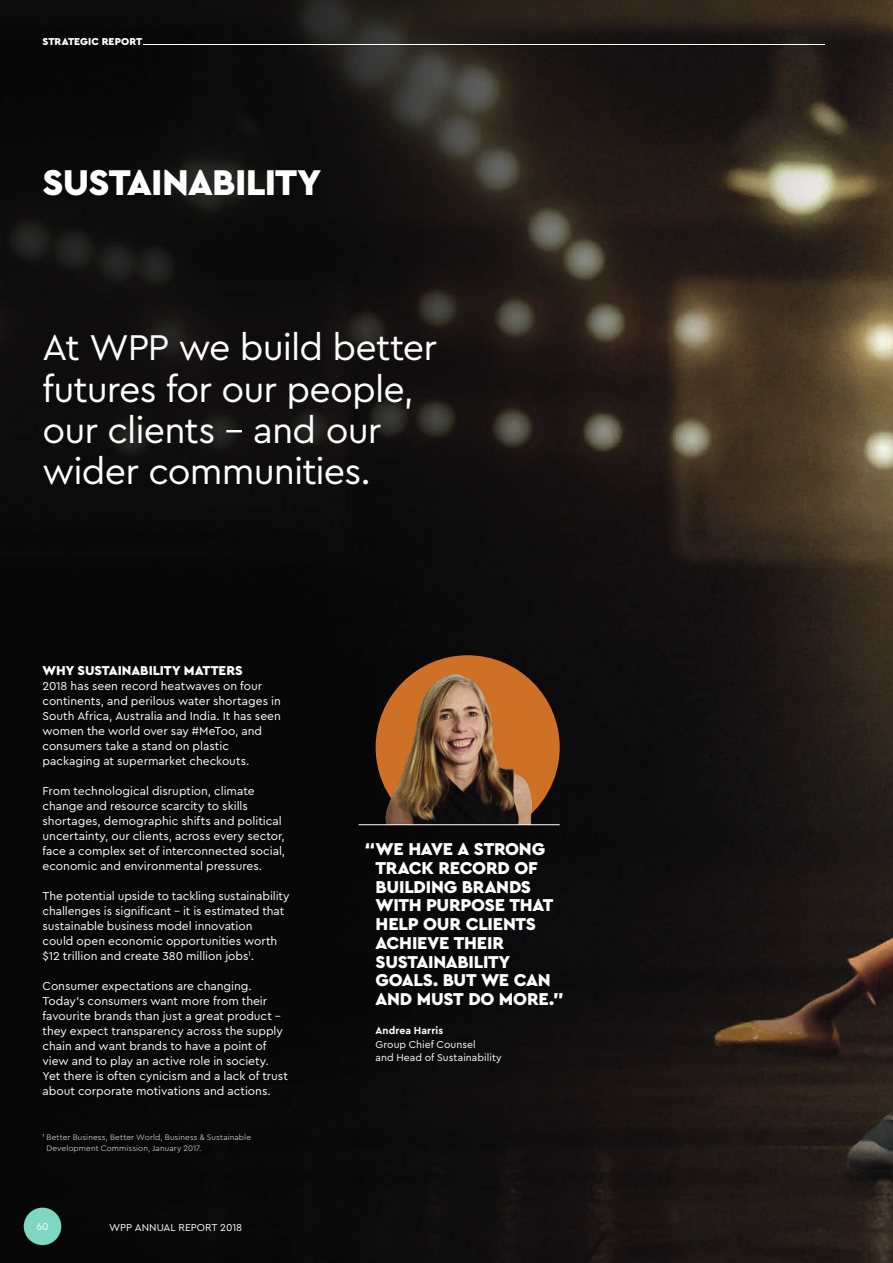
<style>
.page{position:relative;width:893px;height:1263px;background:#fff}
.page>*{position:absolute;margin:0;border:0;box-sizing:border-box;transform-origin:0 0}
.t1{font:37.5px/41.2px "WPP";letter-spacing:-.025em;color:#fff}
.t2{font:900 37.5px "WPP";letter-spacing:-.02em;color:#fff}
.t3{font:900 18px/18.8px "WPP";letter-spacing:-.015em;color:#fff}
.t4{font:900 13.5px "WPP";letter-spacing:-.005em;color:#fff}
.t5{font:12px/15px "WPP";color:#fff}
.t6{font:10.5px/13.5px "WPP";color:#fff}
.t7{font:900 10.5px "WPP";letter-spacing:.005em;color:#fff}
.t8{font:700 10.5px "WPP";letter-spacing:.005em;color:#fff}
.t9{font:300 8.25px/11.2px "WPP";letter-spacing:.015em;color:#fff}
</style>
<div class="page">
<img style="left:0;top:0;width:893px;height:1263px">
<div style="left:24px;top:1208px;width:37px;height:37px;background:#7dd7c3;border-radius:50%"></div>
<hr style="left:144px;top:44px;width:681px;height:1px;background:#fff">
<svg style="left:376px;top:655px;width:184px;height:169px;background:#553115"></svg>
<img style="left:382px;top:667px;width:160px;height:157px">
<hr style="left:359px;top:824px;width:201px;height:1px;background:#fff">
<p class="t7" style="left:43px;top:35px;width:101px">STRATEGIC REPORT</p>
<h1 class="t2" style="left:43px;top:158px;width:280px">SUSTAINABILITY</h1>
<h1 class="t1" style="left:43px;top:325px;width:396px">At WPP we build better futures for our people, our clients – and our wider communities.</h1>
<p class="t4" style="left:43px;top:662px;width:202px">WHY SUSTAINABILITY MATTERS</p>
<p class="t5" style="left:43px;top:678px;width:240px">2018 has seen record heatwaves on four continents, and perilous water shortages in South Africa, Australia and India. It has seen women the world over say #MeToo, and consumers take a stand on plastic packaging at supermarket checkouts.</p>
<p class="t5" style="left:43px;top:783px;width:244px">From technological disruption, climate change and resource scarcity to skills shortages, demographic shifts and political uncertainty, our clients, across every sector, face a complex set of interconnected social, economic and environmental pressures.</p>
<p class="t5" style="left:43px;top:888px;width:249px">The potential upside to tackling sustainability challenges is significant – it is estimated that sustainable business model innovation<br>could open economic opportunities worth $12 trillion and create 380 million jobs<sup>1</sup>.</p>
<p class="t5" style="left:43px;top:978px;width:247px">Consumer expectations are changing.<br>Today’s consumers want more from their favourite brands than just a great product – they expect transparency across the supply chain and want brands to have a point of view and to play an active role in society.<br>Yet there is often cynicism and a lack of trust about corporate motivations and actions.</p>
<p class="t9" style="left:47px;top:1131px;width:206px;text-indent:-4px"><sup>1</sup> Better Business, Better World, Business &amp; Sustainable<br>Development Commission, January 2017.</p>
<p class="t6" style="left:36px;top:1219px;width:14px">60</p>
<p class="t6" style="left:109px;top:1220px;width:135px">WPP ANNUAL REPORT 2018</p>
<h2 class="t3" style="left:376px;top:839px;width:190px;text-indent:-11px">“WE HAVE A STRONG<br>TRACK RECORD OF<br>BUILDING BRANDS<br>WITH PURPOSE THAT<br>HELP OUR CLIENTS<br>ACHIEVE THEIR<br>SUSTAINABILITY<br>GOALS. BUT WE CAN<br>AND MUST DO MORE.”</h2>
<p class="t8" style="left:376px;top:1024px;width:69px">Andrea Harris</p>
<p class="t6" style="left:376px;top:1037px;width:128px">Group Chief Counsel<br>and Head of Sustainability</p>
</div>
